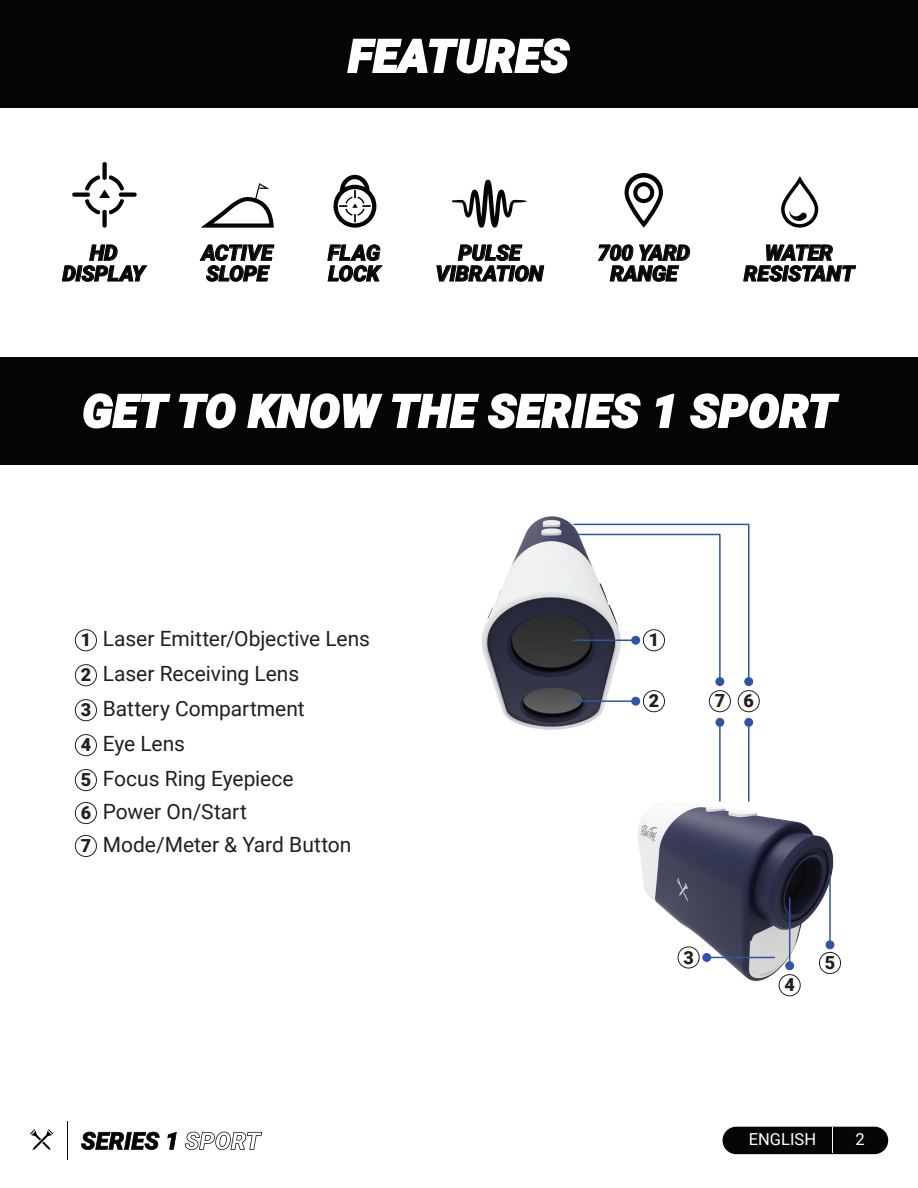
<style>
.page{position:relative;width:918px;height:1188px;background:#fff}
.page>*{position:absolute;margin:0;border:0;box-sizing:border-box;transform-origin:0 0}
.t1{font:italic 900 45px "Roboto";letter-spacing:.02em;color:#fff}
.t2{font:italic 900 21.45px/20.7px "Roboto";letter-spacing:-.015em;color:#050504;text-align:center}
.t3{font:21px/35px "Roboto";color:#231f20}
.t4{font:900 18px/35px "Roboto";color:#231f20;text-align:justify}
.t5{font:16.5px "Roboto";color:#fff}
.s1{font-weight:900;font-size:18px}
</style>
<div class="page">
<svg style="left:81px;top:1132px;width:79px;height:18px"></svg>
<svg style="left:167px;top:1132px;width:10px;height:18px"></svg>
<svg style="left:185px;top:1132px;width:77px;height:18px"></svg>
<svg style="left:30px;top:1129px;width:23px;height:21px"></svg>
<hr style="left:67px;top:1121px;width:1px;height:39px;background:#050504">
<div style="left:723px;top:1127px;width:165px;height:27px;background:#050504;border-radius:14px"></div>
<svg style="left:832px;top:1128px;width:1px;height:25px"></svg>
<img style="left:396px;top:464px;width:309px;height:266px">
<img style="left:637px;top:745px;width:204px;height:252px">
<div style="left:0;top:0;width:918px;height:108px;background:#050504"></div>
<svg style="left:347px;top:38px;width:223px;height:36px"></svg>
<div style="left:0;top:357px;width:918px;height:107px;background:#050504"></div>
<svg style="left:83px;top:393px;width:88px;height:36px"></svg>
<div style="left:75px;top:629px;width:22px;height:22px;border:1px solid #231f20;border-radius:50%"></div>
<div style="left:75px;top:664px;width:22px;height:22px;border:1px solid #231f20;border-radius:50%"></div>
<div style="left:75px;top:699px;width:22px;height:22px;border:1px solid #231f20;border-radius:50%"></div>
<div style="left:75px;top:734px;width:22px;height:22px;border:1px solid #231f20;border-radius:50%"></div>
<div style="left:75px;top:769px;width:22px;height:22px;border:1px solid #231f20;border-radius:50%"></div>
<div style="left:75px;top:802px;width:22px;height:22px;border:1px solid #231f20;border-radius:50%"></div>
<div style="left:75px;top:835px;width:22px;height:22px;border:1px solid #231f20;border-radius:50%"></div>
<div style="left:632px;top:697px;width:8px;height:8px;background:#2e55a5;border-radius:50%"></div>
<div style="left:631px;top:697px;width:9px;height:9px;border:1px solid #2e55a5;border-radius:50%"></div>
<hr style="left:574px;top:700px;width:62px;height:2px;background:#2e55a5">
<div style="left:643px;top:690px;width:22px;height:22px;border:1px solid #231f20;border-radius:50%"></div>
<div style="left:709px;top:690px;width:22px;height:22px;border:1px solid #231f20;border-radius:50%"></div>
<div style="left:738px;top:690px;width:22px;height:22px;border:1px solid #231f20;border-radius:50%"></div>
<div style="left:716px;top:718px;width:8px;height:8px;background:#2e55a5;border-radius:50%"></div>
<div style="left:716px;top:718px;width:8px;height:9px;border:1px solid #2e55a5;border-radius:50%"></div>
<hr style="left:719px;top:722px;width:2px;height:79px;background:#2e55a5">
<div style="left:745px;top:718px;width:8px;height:8px;background:#2e55a5;border-radius:50%"></div>
<div style="left:744px;top:718px;width:9px;height:9px;border:1px solid #2e55a5;border-radius:50%"></div>
<hr style="left:748px;top:722px;width:1px;height:79px;background:#2e55a5">
<div style="left:716px;top:678px;width:8px;height:8px;background:#2e55a5;border-radius:50%"></div>
<div style="left:716px;top:677px;width:8px;height:9px;border:1px solid #2e55a5;border-radius:50%"></div>
<div style="left:745px;top:678px;width:8px;height:8px;background:#2e55a5;border-radius:50%"></div>
<div style="left:744px;top:677px;width:9px;height:9px;border:1px solid #2e55a5;border-radius:50%"></div>
<svg style="left:572px;top:523px;width:178px;height:160px"></svg>
<div style="left:678px;top:947px;width:22px;height:21px;border:1px solid #231f20;border-radius:50%"></div>
<div style="left:703px;top:954px;width:8px;height:7px;background:#2e55a5;border-radius:50%"></div>
<div style="left:702px;top:953px;width:9px;height:9px;border:1px solid #2e55a5;border-radius:50%"></div>
<hr style="left:706px;top:957px;width:69px;height:1px;background:#2e55a5">
<div style="left:779px;top:974px;width:22px;height:22px;border:1px solid #231f20;border-radius:50%"></div>
<div style="left:786px;top:962px;width:8px;height:8px;background:#2e55a5;border-radius:50%"></div>
<div style="left:785px;top:961px;width:9px;height:9px;border:1px solid #2e55a5;border-radius:50%"></div>
<div style="left:826px;top:941px;width:8px;height:8px;background:#2e55a5;border-radius:50%"></div>
<div style="left:826px;top:941px;width:8px;height:8px;border:1px solid #2e55a5;border-radius:50%"></div>
<hr style="left:789px;top:898px;width:1px;height:69px;background:#2e55a5">
<div style="left:819px;top:952px;width:22px;height:22px;border:1px solid #231f20;border-radius:50%"></div>
<hr style="left:829px;top:876px;width:2px;height:68px;background:#2e55a5">
<svg style="left:781px;top:176px;width:37px;height:52px"></svg>
<svg style="left:452px;top:180px;width:76px;height:48px"></svg>
<svg style="left:625px;top:173px;width:38px;height:55px"></svg>
<svg style="left:392px;top:244px;width:465px;height:185px"></svg>
<svg style="left:72px;top:162px;width:65px;height:66px"></svg>
<svg style="left:61px;top:244px;width:87px;height:38px"></svg>
<svg style="left:178px;top:175px;width:205px;height:254px"></svg>
<h1 class="t1" style="left:348px;top:24px;width:222px">FEATURES</h1>
<p class="t2" style="left:62px;top:242px;width:84px">HD<br>DISPLAY</p>
<p class="t2" style="left:202px;top:242px;width:73px;text-align:left">ACTIVE<br>SLOPE</p>
<p class="t2" style="left:328px;top:242px;width:54px;text-align:left">FLAG<br>LOCK</p>
<p class="t2" style="left:598px;top:242px;width:94px">700 YARD<br>RANGE</p>
<p class="t2" style="left:436px;top:242px;width:109px">PULSE<br>VIBRATION</p>
<p class="t2" style="left:744px;top:242px;width:112px">WATER<br>RESISTANT</p>
<h1 class="t1" style="left:82px;top:379px;width:755px">GET TO KNOW THE SERIES 1 SPORT</h1>
<p class="t3" style="left:103px;top:621px;width:269px">Laser Emitter/Objective Lens<br>Laser Receiving Lens<br>Battery Compartment<br>Eye Lens<br>Focus Ring Eyepiece</p>
<p class="t4" style="left:81px;top:622px;width:12px">1<br>2<br>3<br>4<br>5</p>
<p class="t3" style="left:81px;top:795px;width:272px;line-height:32.8px"><span class="s1">6</span> Power On/Start<br><span class="s1">7</span> Mode/Meter &amp; Yard Button</p>
<p class="t4" style="left:649px;top:622px;width:12px">1</p>
<p class="t4" style="left:649px;top:683px;width:12px">2</p>
<p class="t4" style="left:715px;top:683px;width:41px">7 6</p>
<p class="t4" style="left:683px;top:939px;width:12px">3</p>
<p class="t4" style="left:784px;top:967px;width:12px">4</p>
<p class="t4" style="left:825px;top:945px;width:12px">5</p>
<p class="t5" style="left:749px;top:1128px;width:69px">ENGLISH</p>
<p class="t5" style="left:855px;top:1128px;width:11px">2</p>
</div>
